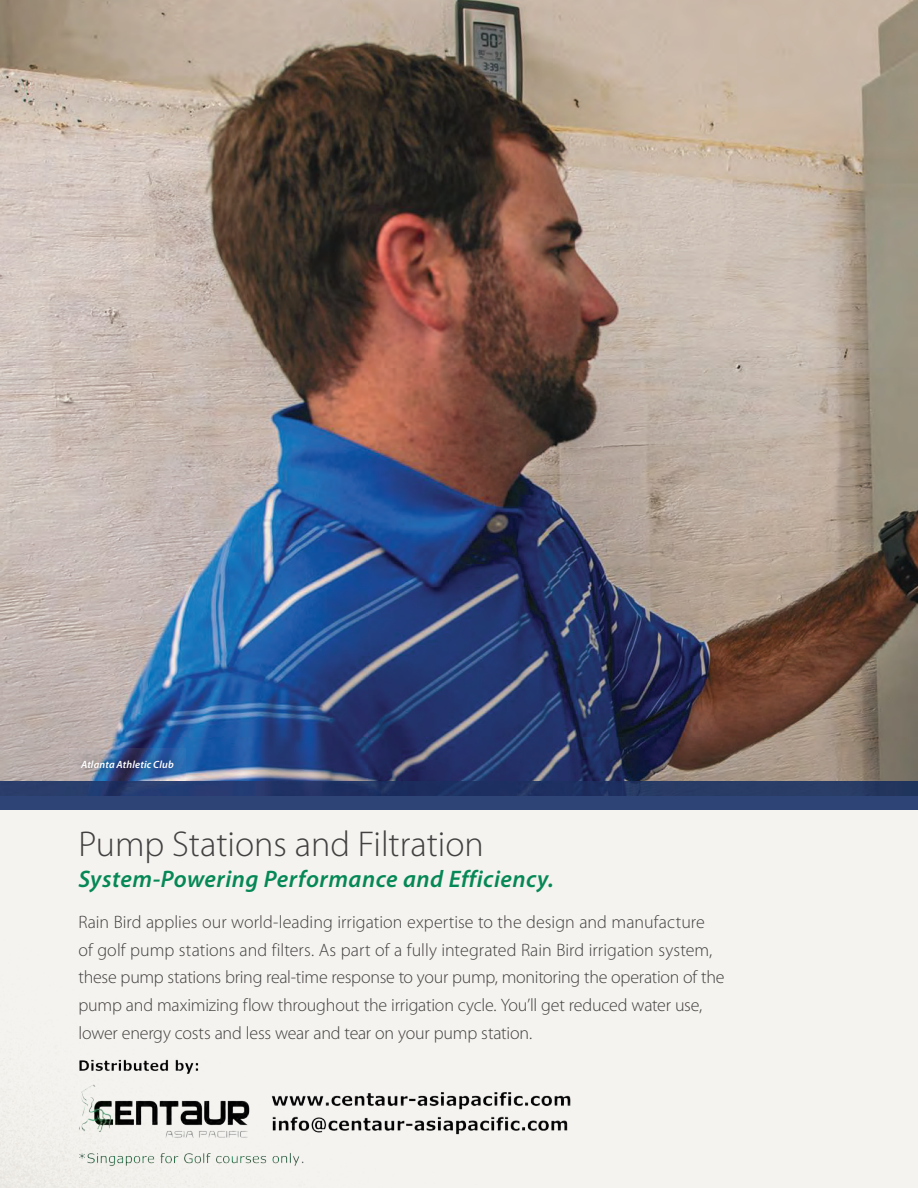
<style>
.page{position:relative;width:918px;height:1188px;background:#fff}
.page>*{position:absolute;margin:0;border:0;box-sizing:border-box;transform-origin:0 0}
.t1{font:300 36px "Myriad Pro";color:#434041}
.t2{font:italic 600 24px "Myriad Pro";letter-spacing:.02em;color:#058856}
.t3{font:300 18px/27.8px "Myriad Pro";letter-spacing:-.005em;color:#434041}
.t4{font:italic 600 10.5px "Myriad Pro";letter-spacing:.01em;color:#fff}
</style>
<div class="page">
<img style="left:0;top:0;width:918px;height:1188px">
<img style="left:0;top:781px;width:918px;height:29px">
<img style="left:70px;top:748px;width:116px;height:32px">
<img style="left:75px;top:1054px;width:499px;height:114px">
<p class="t4" style="left:81px;top:760px;width:94px">Atlanta Athletic Club</p>
<h1 class="t1" style="left:78px;top:830px;width:407px">Pump Stations and Filtration</h1>
<h2 class="t2" style="left:78px;top:870px;width:477px">System-Powering Performance and Efficiency.</h2>
<p class="t3" style="left:78px;top:909px;width:648px">Rain Bird applies our world-leading irrigation expertise to the design and manufacture<br>of golf pump stations and filters. As part of a fully integrated Rain Bird irrigation system, these pump stations bring real-time response to your pump, monitoring the operation of the pump and maximizing flow throughout the irrigation cycle. You’ll get reduced water use, lower energy costs and less wear and tear on your pump station.</p>
</div>
